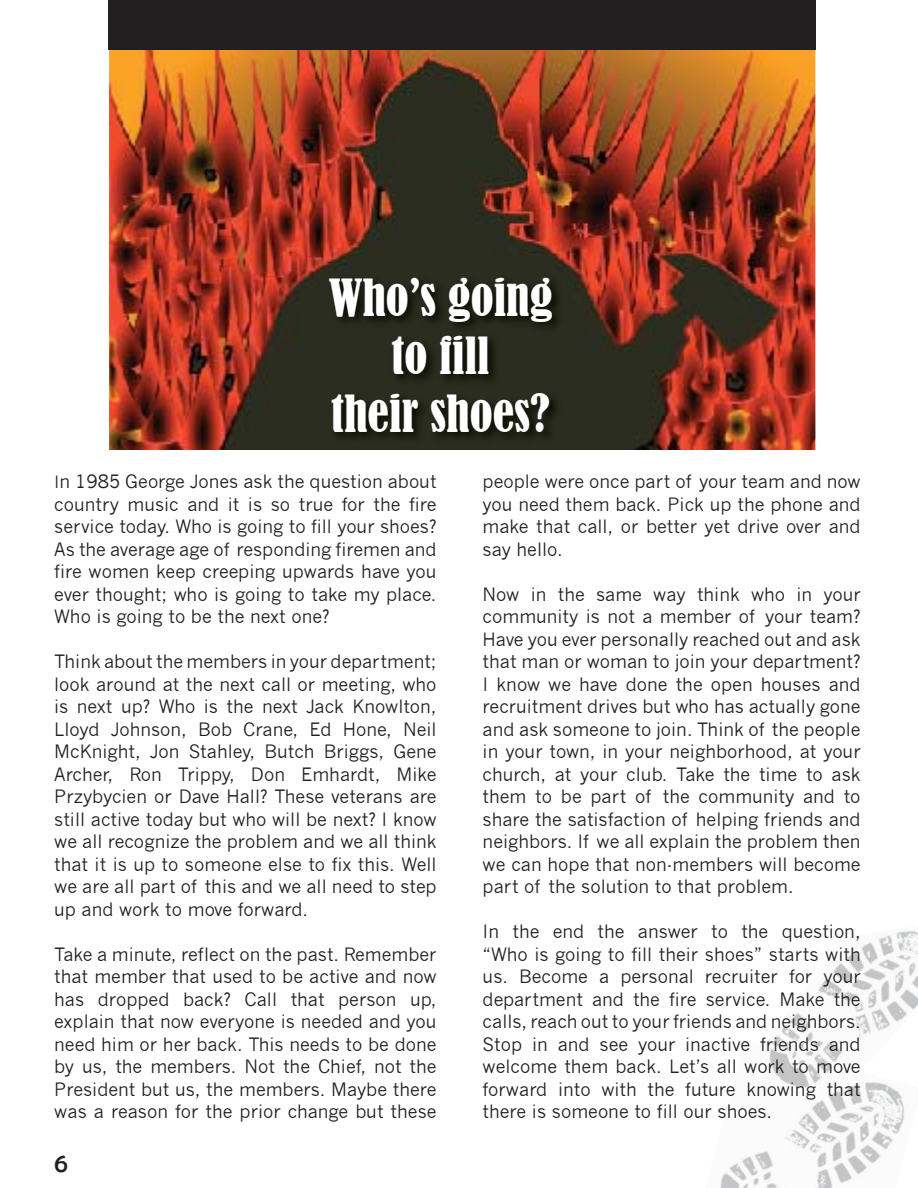
<style>
.page{position:relative;width:918px;height:1188px;background:#fff}
.page>*{position:absolute;margin:0;border:0;box-sizing:border-box;transform-origin:0 0}
.t1{font:condensed 48px/57.6px "Bernard";color:#fff;text-align:center}
.t2{font:27px "Berlin Sans FB";color:#231f20}
.t3{font:18px/22.5px "News Gothic";color:#231f20;text-align:justify}
.s1{font-size:16.5px}
</style>
<div class="page">
<img style="left:720px;top:1082px;width:185px;height:106px">
<img style="left:771px;top:930px;width:147px;height:116px">
<img style="left:752px;top:1046px;width:100px;height:55px">
<img style="left:109px;top:50px;width:706px;height:400px">
<img style="left:326px;top:274px;width:239px;height:170px">
<div style="left:108px;top:0;width:707px;height:50px;background:#231f20"></div>
<h1 class="t1" style="left:328px;top:270px;width:226px">Who’s going to fill<br>their shoes?</h1>
<p class="t3" style="left:54px;top:470px;width:384px"><span class="s1">I</span>n 1985 George Jones ask the question about country music and it is so true for the fire service today. Who is going to fill your shoes?<br>As the average age of responding firemen and fire women keep creeping upwards have you ever thought; who is going to take my place.<br>Who is going to be the next one?</p>
<p class="t3" style="left:54px;top:650px;width:384px">Think about the members in your department; look around at the next call or meeting, who is next up? Who is the next Jack Knowlton, Lloyd Johnson, Bob Crane, Ed Hone, Neil McKnight, Jon Stahley, Butch Briggs, Gene Archer, Ron Trippy, Don Emhardt, Mike Przybycien or Dave Hall? These veterans are still active today but who will be next? I know we all recognize the problem and we all think that it is up to someone else to fix this. Well we are all part of this and we all need to step up and work to move forward.</p>
<p class="t3" style="left:54px;top:943px;width:384px">Take a minute, reflect on the past. Remember that member that used to be active and now has dropped back? Call that person up, explain that now everyone is needed and you need him or her back. This needs to be done by us, the members. Not the Chief, not the President but us, the members. Maybe there was a reason for the prior change but these</p>
<h2 class="t2" style="left:54px;top:1148px;width:15px">6</h2>
<p class="t3" style="left:483px;top:470px;width:380px">people were once part of your team and now you need them back. Pick up the phone and make that call, or better yet drive over and say hello.</p>
<p class="t3" style="left:483px;top:582px;width:380px">Now in the same way think who in your community is not a member of your team?<br>Have you ever personally reached out and ask that man or woman to join your department?<br>I know we have done the open houses and recruitment drives but who has actually gone and ask someone to join. Think of the people in your town, in your neighborhood, at your church, at your club. Take the time to ask them to be part of the community and to share the satisfaction of helping friends and neighbors. If we all explain the problem then we can hope that non-members will become part of the solution to that problem.</p>
<p class="t3" style="left:483px;top:920px;width:380px">In the end the answer to the question, “Who is going to fill their shoes” starts with us. Become a personal recruiter for your department and the fire service. Make the calls, reach out to your friends and neighbors.<br>Stop in and see your inactive friends and welcome them back. Let’s all work to move forward into with the future knowing that there is someone to fill our shoes.</p>
</div>
